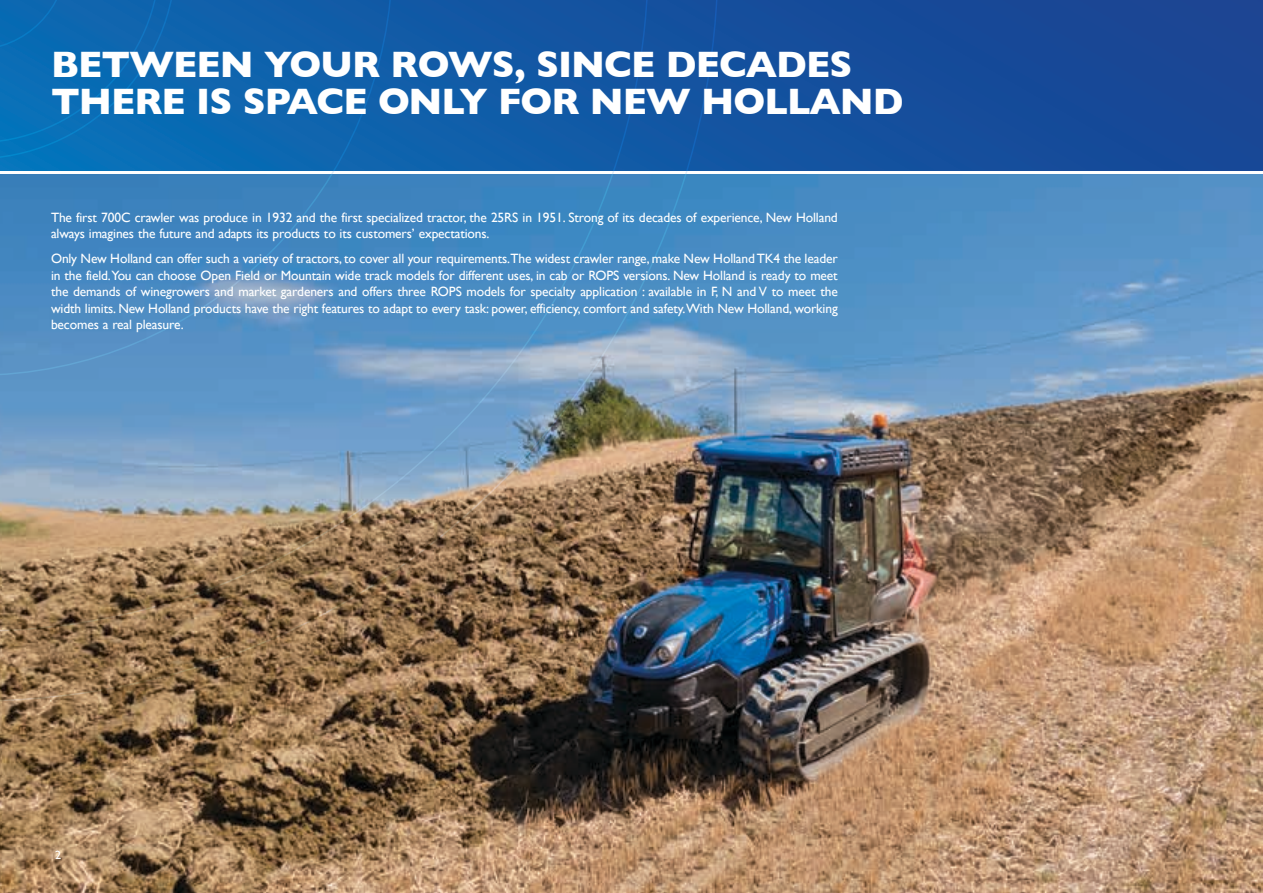
<style>
.page{position:relative;width:1263px;height:893px;background:#fff}
.page>*{position:absolute;margin:0;border:0;box-sizing:border-box;transform-origin:0 0}
.t1{font:700 37.5px/37.5px "Gill Sans";letter-spacing:-.025em;color:#fff}
.t2{font:13.5px/16.5px "Gill Sans";letter-spacing:-.01em;color:#fff}
.t3{font:12px "Gill Sans";color:#fff}
</style>
<div class="page">
<div style="left:0;top:0;width:1263px;height:170px;background:#164b99"></div>
<img style="left:0;top:174px;width:1263px;height:719px">
<img style="left:0;top:0;width:719px;height:702px">
<svg style="left:0;top:0;width:649px;height:632px;background:#698297"></svg>
<svg style="left:0;top:0;width:393px;height:376px;background:#397fbb"></svg>
<svg style="left:0;top:0;width:176px;height:159px;background:#0a6bb4"></svg>
<h1 class="t1" style="left:51px;top:45px;width:854px">BETWEEN YOUR ROWS, SINCE DECADES<br>THERE IS SPACE ONLY FOR NEW HOLLAND</h1>
<p class="t2" style="left:51px;top:209px;width:788px">The first 700C crawler was produce in 1932 and the first specialized tractor, the 25RS in 1951. Strong of its decades of experience, New Holland always imagines the future and adapts its products to its customers’ expectations.</p>
<p class="t2" style="left:51px;top:250px;width:788px;text-align:justify">Only New Holland can offer such a variety of tractors, to cover all your requirements.The widest crawler range, make New Holland TK4 the leader in the field.You can choose Open Field or Mountain wide track models for different uses, in cab or ROPS versions. New Holland is ready to meet the demands of winegrowers and market gardeners and offers three ROPS models for specialty application : available in F, N and V to meet the width limits. New Holland products have the right features to adapt to every task: power, efficiency, comfort and safety.With New Holland, working becomes a real pleasure.</p>
<p class="t3" style="left:55px;top:848px;width:7px">2</p>
</div>
